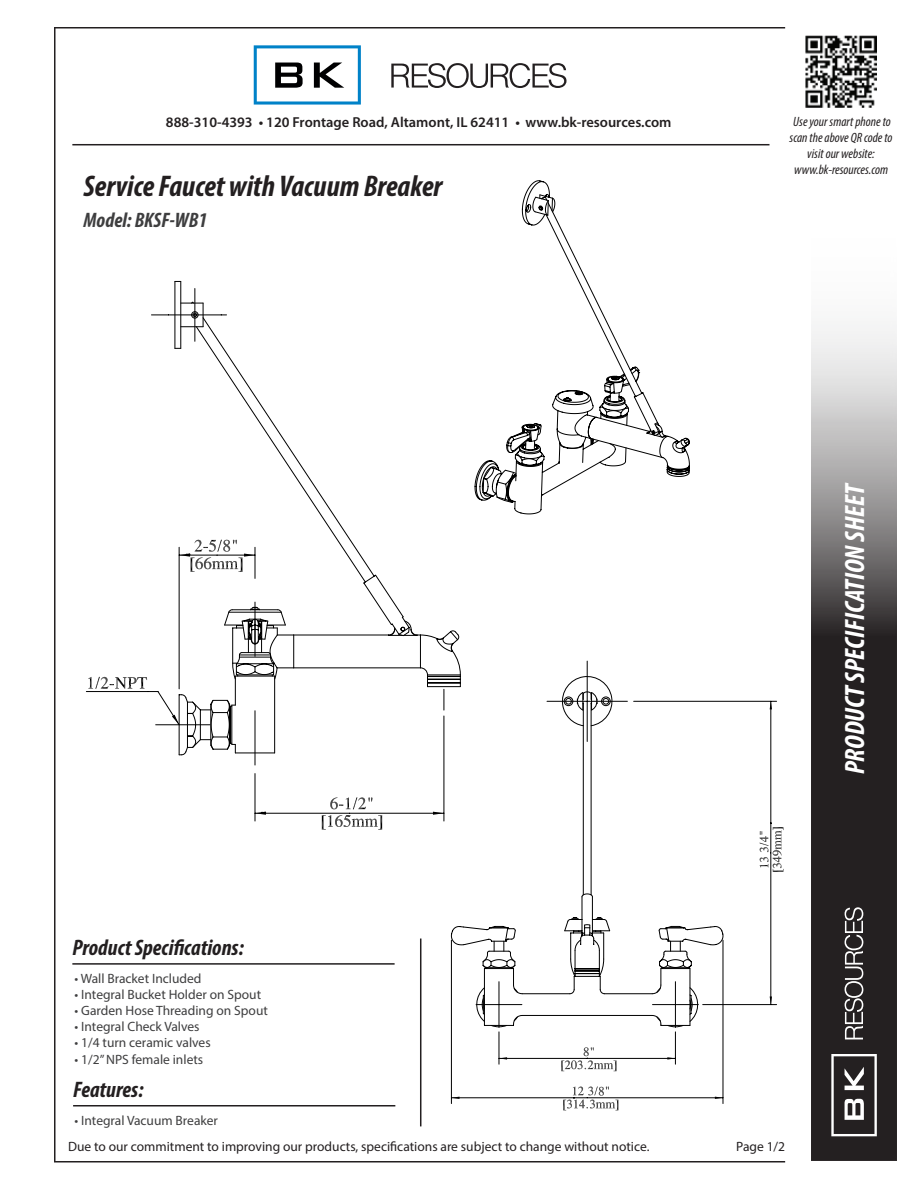
<style>
.page{position:relative;width:918px;height:1188px;background:#fff}
.page>*{position:absolute;margin:0;border:0;box-sizing:border-box;transform-origin:0 0}
.t1{font:italic 700 condensed 30px "Myriad Pro";color:#231f20}
.t2{font:italic 700 condensed 28.05px "Myriad Pro";letter-spacing:-.005em;color:#fff}
.t3{font:italic 700 condensed 22.5px "Myriad Pro";color:#231f20}
.t4{font:italic 700 condensed 21px "Myriad Pro";color:#3e3e3f}
.t5{font:600 14.55px "Myriad Pro";color:#231f20}
.t6{font:13.5px "Myriad Pro";color:#3e3e3f}
.t7{font:13.5px "Myriad Pro";color:#231f20}
.t8{font:italic condensed 13.5px/16.2px "Myriad Pro";color:#231f20;text-align:center}
</style>
<div class="page">
<svg style="left:811px;top:324px;width:86px;height:837px;background:#565354"></svg>
<svg style="left:845px;top:907px;width:18px;height:132px"></svg>
<svg style="left:831px;top:1054px;width:46px;height:82px"></svg>
<img style="left:805px;top:36px;width:72px;height:71px">
<hr style="left:54px;top:1161px;width:731px;height:1px;background:#231f20">
<hr style="left:54px;top:27px;width:731px;height:1px;background:#231f20">
<hr style="left:54px;top:27px;width:2px;height:1134px;background:#231f20">
<svg style="left:254px;top:45px;width:107px;height:60px"></svg>
<svg style="left:391px;top:63px;width:176px;height:25px"></svg>
<hr style="left:72px;top:144px;width:698px;height:1px;background:#231f20">
<hr style="left:420px;top:939px;width:1px;height:187px;background:#231f20">
<hr style="left:72px;top:963px;width:323px;height:2px;background:#231f20">
<svg style="left:483px;top:196px;width:146px;height:306px"></svg>
<svg style="left:507px;top:366px;width:183px;height:149px"></svg>
<hr style="left:634px;top:701px;width:143px;height:1px;background:#000">
<hr style="left:703px;top:1004px;width:74px;height:1px;background:#000">
<hr style="left:771px;top:701px;width:1px;height:152px;background:#000">
<hr style="left:771px;top:853px;width:1px;height:152px;background:#000">
<svg style="left:770px;top:702px;width:2px;height:7px"></svg>
<hr style="left:723px;top:940px;width:1px;height:164px;background:#000">
<hr style="left:451px;top:940px;width:1px;height:164px;background:#000">
<hr style="left:587px;top:1098px;width:136px;height:1px;background:#000">
<hr style="left:451px;top:1098px;width:136px;height:1px;background:#000">
<svg style="left:450px;top:823px;width:321px;height:275px"></svg>
<svg style="left:561px;top:1047px;width:55px;height:25px"></svg>
<svg style="left:563px;top:1087px;width:55px;height:24px"></svg>
<svg style="left:760px;top:827px;width:24px;height:45px"></svg>
<svg style="left:450px;top:823px;width:274px;height:200px"></svg>
<svg style="left:254px;top:756px;width:222px;height:94px"></svg>
<svg style="left:322px;top:797px;width:60px;height:33px"></svg>
<hr style="left:670px;top:628px;width:1px;height:35px;background:#000">
<svg style="left:476px;top:659px;width:222px;height:369px"></svg>
<hr style="left:685px;top:579px;width:1px;height:49px;background:#000">
<hr style="left:687px;top:317px;width:1px;height:260px;background:#000">
<svg style="left:254px;top:756px;width:40px;height:9px"></svg>
<svg style="left:86px;top:340px;width:397px;height:410px"></svg>
<svg style="left:86px;top:340px;width:40px;height:140px"></svg>
<hr style="left:73px;top:1105px;width:322px;height:2px;background:#231f20">
<p class="t5" style="left:166px;top:113px;width:507px">888-310-4393 • 120 Frontage Road, Altamont, IL 62411 • www.bk-resources.com</p>
<h1 class="t1" style="left:84px;top:168px;width:360px">Service Faucet with Vacuum Breaker</h1>
<h3 class="t4" style="left:84px;top:207px;width:126px">Model: BKSF-WB1</h3>
<p class="t8" style="left:790px;top:113px;width:105px">Use your smart phone to scan the above QR code to visit our website: www.bk-resources.com</p>
<h3 class="t3" style="left:72px;top:934px;width:173px">Product Specifications:</h3>
<p class="t6" style="left:75px;top:970px;width:129px">• Wall Bracket Included</p>
<p class="t6" style="left:75px;top:986px;width:188px">• Integral Bucket Holder on Spout</p>
<p class="t6" style="left:75px;top:1002px;width:195px">• Garden Hose Threading on Spout</p>
<p class="t6" style="left:75px;top:1018px;width:127px">• Integral Check Valves</p>
<p class="t6" style="left:75px;top:1035px;width:138px">• 1/4 turn ceramic valves</p>
<p class="t6" style="left:75px;top:1051px;width:130px">• 1/2” NPS female inlets</p>
<h3 class="t3" style="left:73px;top:1076px;width:72px">Features:</h3>
<p class="t6" style="left:75px;top:1112px;width:145px">• Integral Vacuum Breaker</p>
<p class="t7" style="left:68px;top:1138px;width:583px">Due to our commitment to improving our products, specifications are subject to change without notice.</p>
<h2 class="t2" style="left:837px;top:774px;width:293px;rotate:-90deg">PRODUCT SPECIFICATION SHEET</h2>
<p class="t7" style="left:736px;top:1138px;width:50px">Page 1/2</p>
</div>
